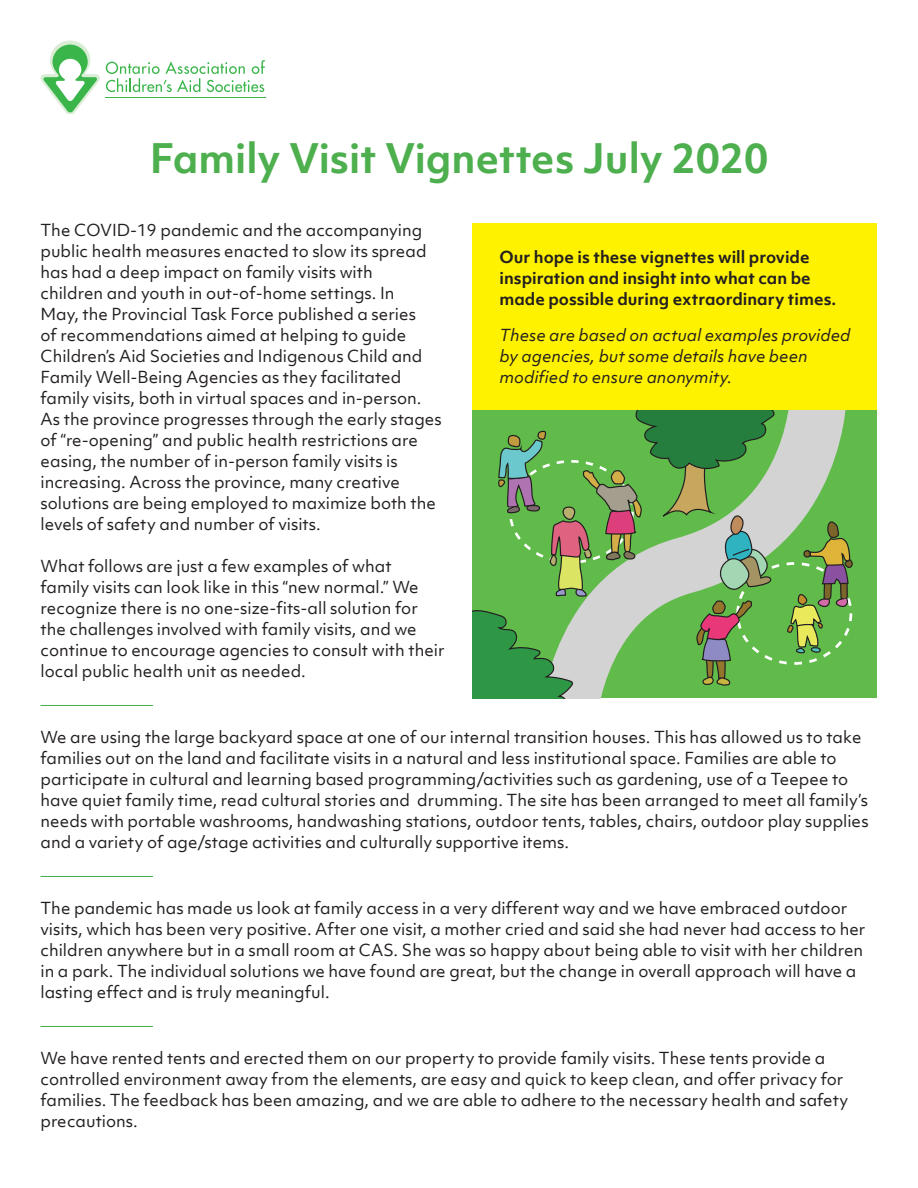
<style>
.page{position:relative;width:918px;height:1188px;background:#fff}
.page>*{position:absolute;margin:0;border:0;box-sizing:border-box;transform-origin:0 0}
.t1{font:700 39px "Objektiv Mk 1";color:#4daf4e}
.t2{font:15.9px/21px "Objektiv Mk 1";color:#231f20}
.t3{font:700 15.9px/21px "Objektiv Mk 1";color:#231f20}
.t4{font:italic 15.9px/21px "Objektiv Mk 1";color:#231f20}
</style>
<div class="page">
<hr style="left:40px;top:705px;width:113px;height:1px;background:#41ad49">
<hr style="left:40px;top:876px;width:113px;height:1px;background:#41ad49">
<hr style="left:40px;top:1026px;width:113px;height:1px;background:#41ad49">
<svg style="left:106px;top:60px;width:159px;height:32px"></svg>
<hr style="left:106px;top:97px;width:160px;height:1px;background:#39b54a">
<svg style="left:41px;top:41px;width:59px;height:72px"></svg>
<svg style="left:776px;top:410px;width:101px;height:288px"></svg>
<svg style="left:786px;top:521px;width:67px;height:133px"></svg>
<svg style="left:472px;top:410px;width:304px;height:288px"></svg>
<div style="left:472px;top:224px;width:406px;height:186px;background:#fff200"></div>
<h1 class="t1" style="left:150px;top:131px;width:620px">Family Visit Vignettes July 2020</h1>
<p class="t2" style="left:40px;top:220px;width:403px">The COVID-19 pandemic and the accompanying public health measures enacted to slow its spread has had a deep impact on family visits with<br>children and youth in out-of-home settings. In<br>May, the Provincial Task Force published a series<br>of recommendations aimed at helping to guide Children’s Aid Societies and Indigenous Child and Family Well-Being Agencies as they facilitated family visits, both in virtual spaces and in-person.<br>As the province progresses through the early stages of “re-opening” and public health restrictions are easing, the number of in-person family visits is increasing. Across the province, many creative solutions are being employed to maximize both the levels of safety and number of visits.</p>
<p class="t2" style="left:40px;top:556px;width:406px">What follows are just a few examples of what<br>family visits can look like in this “new normal.” We recognize there is no one-size-fits-all solution for the challenges involved with family visits, and we continue to encourage agencies to consult with their local public health unit as needed.</p>
<p class="t3" style="left:500px;top:247px;width:338px">Our hope is these vignettes will provide inspiration and insight into what can be made possible during extraordinary times.</p>
<p class="t4" style="left:500px;top:325px;width:353px">These are based on actual examples provided by agencies, but some details have been modified to ensure anonymity.</p>
<p class="t2" style="left:40px;top:727px;width:830px">We are using the large backyard space at one of our internal transition houses. This has allowed us to take families out on the land and facilitate visits in a natural and less institutional space. Families are able to participate in cultural and learning based programming/activities such as gardening, use of a Teepee to have quiet family time, read cultural stories and drumming. The site has been arranged to meet all family’s needs with portable washrooms, handwashing stations, outdoor tents, tables, chairs, outdoor play supplies and a variety of age/stage activities and culturally supportive items.</p>
<p class="t2" style="left:40px;top:898px;width:827px">The pandemic has made us look at family access in a very different way and we have embraced outdoor visits, which has been very positive. After one visit, a mother cried and said she had never had access to her children anywhere but in a small room at CAS. She was so happy about being able to visit with her children in a park. The individual solutions we have found are great, but the change in overall approach will have a lasting effect and is truly meaningful.</p>
<p class="t2" style="left:40px;top:1048px;width:809px">We have rented tents and erected them on our property to provide family visits. These tents provide a controlled environment away from the elements, are easy and quick to keep clean, and offer privacy for families. The feedback has been amazing, and we are able to adhere to the necessary health and safety precautions.</p>
</div>
